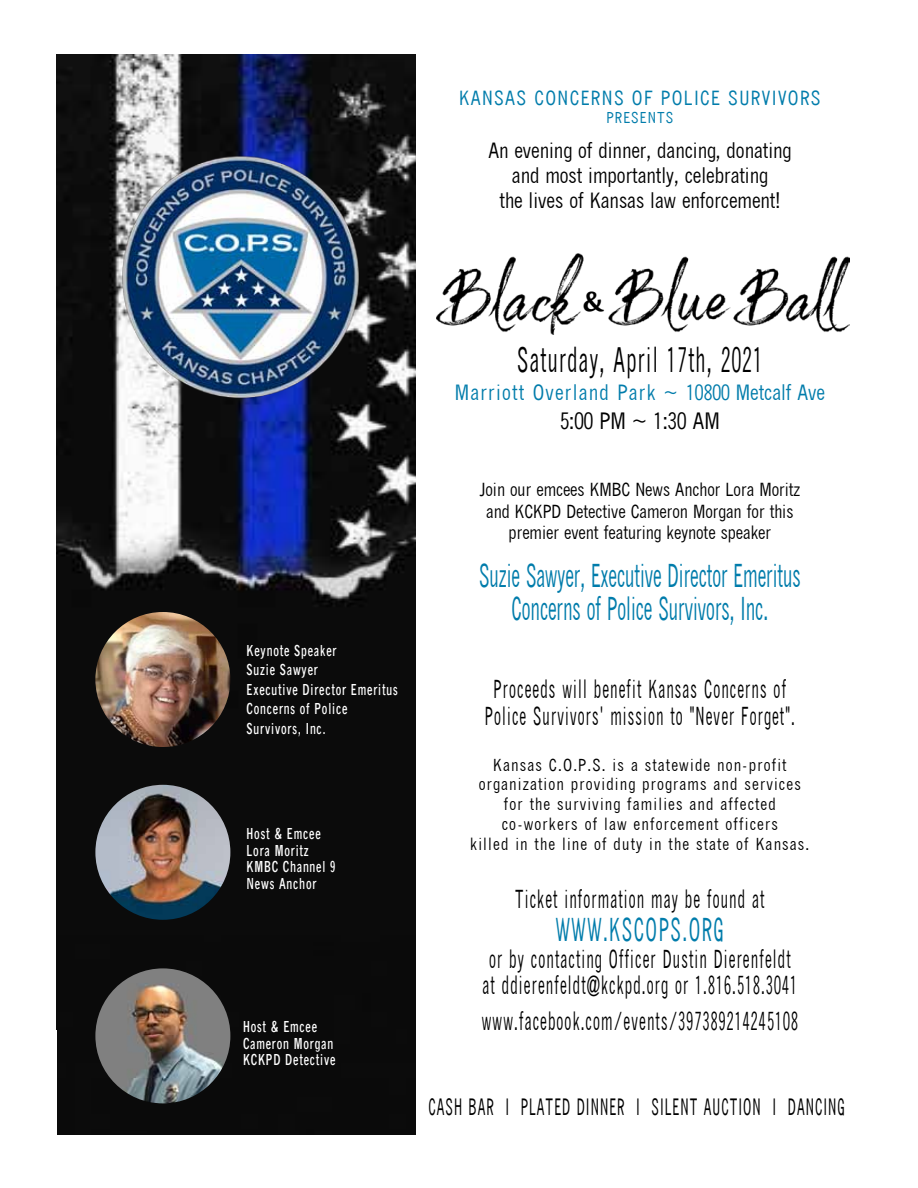
<style>
.page{position:relative;width:918px;height:1188px;background:#fff}
.page>*{position:absolute;margin:0;border:0;box-sizing:border-box;transform-origin:0 0}
.t1{font:700 39px "Sakkal Majalla";color:#000}
.t2{font:33.75px "Quick Type II Condensed";letter-spacing:.06em;color:#000;scale:.67 1}
.t3{font:31.5px/32.7px "Quick Type II Condensed";color:#007cab;text-align:center;scale:.67 1}
.t4{font:31.5px "Quick Type II Condensed";letter-spacing:.07em;color:#007cab;scale:.67 1}
.t5{font:24.75px/27px "Quick Type II Condensed";letter-spacing:.07em;color:#000;text-align:center;scale:.67 1}
.t6{font:22.5px "Quick Type II Condensed";letter-spacing:.07em;color:#000;scale:.67 1}
.t7{font:22.5px "Quick Type II Condensed";letter-spacing:.07em;color:#000}
.t8{font:21px/25.2px "Quick Type II Condensed";color:#000;text-align:center}
.t9{font:21px "Quick Type II Condensed";letter-spacing:.06em;color:#007cab}
.t10{font:19.5px "Quick Type II Condensed";letter-spacing:.07em;color:#007cab}
.t11{font:18px/21.6px "Quick Type II Condensed";color:#000;text-align:center}
.t12{font:16.5px/19.8px "Quick Type II Condensed";letter-spacing:.07em;color:#000;text-align:center}
.t13{font:700 15px/16.5px "Quick Type II Condensed";letter-spacing:.07em;color:#fff;scale:.8 1}
.t14{font:15px "Quick Type II Condensed";letter-spacing:.07em;color:#007cab}
</style>
<div class="page">
<img style="left:57px;top:54px;width:359px;height:976px">
<img style="left:436px;top:253px;width:414px;height:81px">
<img style="left:95px;top:612px;width:135px;height:135px;border-radius:68px">
<img style="left:95px;top:785px;width:135px;height:135px;border-radius:67px">
<img style="left:109px;top:138px;width:265px;height:269px">
<div style="left:57px;top:936px;width:358px;height:198px;background:#0a0a0a"></div>
<img style="left:95px;top:968px;width:135px;height:135px;border-radius:67px">
<p class="t10" style="left:459px;top:88px;width:363px">KANSAS CONCERNS OF POLICE SURVIVORS</p>
<p class="t14" style="left:607px;top:110px;width:68px">PRESENTS</p>
<p class="t8" style="left:488px;top:138px;width:304px">An evening of dinner, dancing, donating and most importantly, celebrating<br>the lives of Kansas law enforcement!</p>
<p class="t13" style="left:247px;top:640px;width:190px;line-height:19.5px">Keynote Speaker<br>Suzie Sawyer<br>Executive Director Emeritus<br>Concerns of Police<br>Survivors, Inc.</p>
<p class="t13" style="left:247px;top:825px;width:113px">Host &amp; Emcee<br>Lora Moritz<br>KMBC Channel 9<br>News Anchor</p>
<p class="t13" style="left:243px;top:1018px;width:117px">Host &amp; Emcee<br>Cameron Morgan<br>KCKPD Detective</p>
<h1 class="t1" style="left:583px;top:280px;width:21px">&amp;</h1>
<h2 class="t2" style="left:517px;top:342px;width:368px">Saturday, April 17th, 2021</h2>
<p class="t9" style="left:455px;top:382px;width:372px">Marriott Overland Park ~ 10800 Metcalf Ave</p>
<p class="t7" style="left:560px;top:409px;width:162px">5:00 PM ~ 1:30 AM</p>
<p class="t11" style="left:479px;top:479px;width:323px">Join our emcees KMBC News Anchor Lora Moritz and KCKPD Detective Cameron Morgan for this premier event featuring keynote speaker</p>
<p class="t3" style="left:479px;top:560px;width:482px">Suzie Sawyer, Executive Director Emeritus<br>Concerns of Police Survivors, Inc.</p>
<p class="t5" style="left:485px;top:676px;width:464px">Proceeds will benefit Kansas Concerns of<br>Police Survivors' mission to "Never Forget".</p>
<p class="t12" style="left:470px;top:755px;width:341px">Kansas C.O.P.S. is a statewide non-profit organization providing programs and services for the surviving families and affected co-workers of law enforcement officers<br>killed in the line of duty in the state of Kansas.</p>
<p class="t5" style="left:515px;top:886px;width:373px">Ticket information may be found at</p>
<p class="t4" style="left:556px;top:914px;width:252px">WWW.KSCOPS.ORG</p>
<p class="t5" style="left:483px;top:947px;width:471px;line-height:25.5px;text-align:left">or by contacting Officer Dustin Dierenfeldt at ddierenfeldt@kckpd.org or 1.816.518.3041</p>
<p class="t5" style="left:482px;top:1008px;width:473px">www.facebook.com/events/397389214245108</p>
<p class="t6" style="left:429px;top:1095px;width:623px">CASH BAR I PLATED DINNER I SILENT AUCTION I DANCING</p>
</div>
